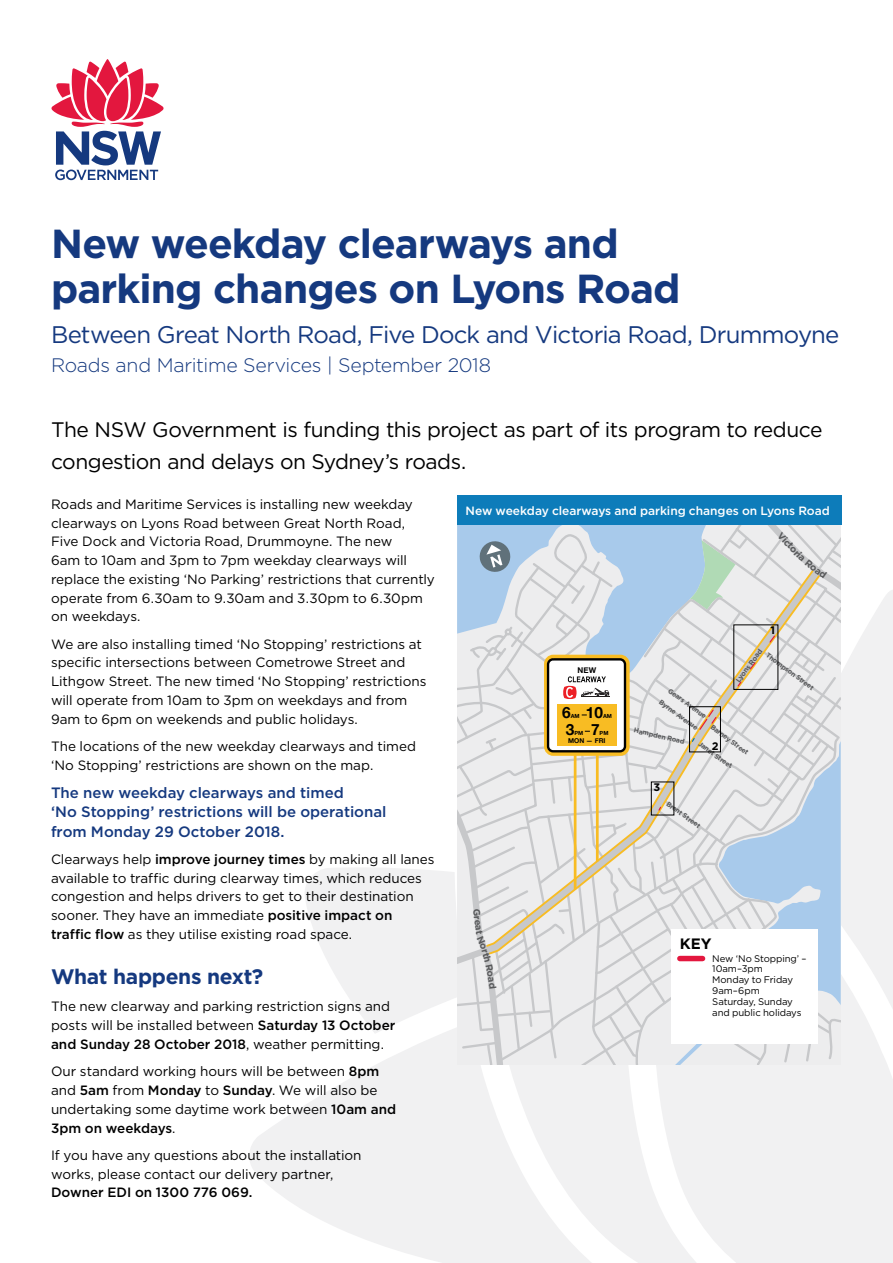
<style>
.page{position:relative;width:893px;height:1263px;background:#fff}
.page>*{position:absolute;margin:0;border:0;box-sizing:border-box;transform-origin:0 0}
.t1{font:700 40.5px/45px "Gotham";letter-spacing:-.02em;color:#15397f}
.t2{font:24px "Gotham";letter-spacing:-.03em;color:#15397f}
._02_Intro{font:21px/31.5px "Gotham";letter-spacing:-.025em;color:#000}
._01_H2{font:700 21px "Gotham";letter-spacing:-.015em;color:#15397f}
.t3{font:300 19.5px "Gotham";letter-spacing:-.01em;color:#15397f}
.t4{font:700 15.45px "Helvetica Neue";color:#000}
._01_H3{font:500 15px/19.5px "Gotham";color:#15397f}
.t5{font:700 15px "Gotham";color:#000}
._02_Body{font:13.5px/18.8px "Gotham";letter-spacing:-.005em;color:#000}
.t6{font:500 12px "Gotham";letter-spacing:-.005em;color:#fff}
.t7{font:700 10.95px "Gotham";color:#000}
.t8{font:9.6px/10.9px "Gotham";letter-spacing:-.01em;color:#000}
.t9{font:700 9.6px "Gotham";color:#58595b}
.t10{font:700 7.95px "Helvetica Neue";color:#000}
.t11{font:700 7.05px "Gotham";color:#58595b}
.t12{font:700 6.9px "Gotham";color:#58595b}
.t13{font:700 6.6px "Helvetica Neue";color:#000}
.t14{font:700 5.55px "Helvetica Neue";color:#000}
.s1{font-weight:500}
</style>
<div class="page">
<svg style="left:249px;top:590px;width:644px;height:673px;fill:#f1f1f2"></svg>
<div style="left:457px;top:495px;width:385px;height:30px;background:#0d7cba"></div>
<svg style="left:52px;top:59px;width:112px;height:121px"></svg>
<svg style="left:457px;top:525px;width:384px;height:540px;background:#dde0e1"></svg>
<h1 class="t1" style="left:51px;top:221px;width:631px">New weekday clearways and parking changes on Lyons Road</h1>
<h2 class="t2" style="left:51px;top:319px;width:790px">Between Great North Road, Five Dock and Victoria Road, Drummoyne</h2>
<h2 class="t3" style="left:51px;top:353px;width:442px">Roads and Maritime Services | September 2018</h2>
<p class="_02_Intro" style="left:51px;top:414px;width:773px">The NSW Government is funding this project as part of its program to reduce congestion and delays on Sydney’s roads.</p>
<p class="_02_Body" style="left:51px;top:494px;width:385px">Roads and Maritime Services is installing new weekday clearways on Lyons Road between Great North Road, Five Dock and Victoria Road, Drummoyne. The new<br>6am to 10am and 3pm to 7pm weekday clearways will replace the existing ‘No Parking’ restrictions that currently operate from 6.30am to 9.30am and 3.30pm to 6.30pm on weekdays.</p>
<p class="_02_Body" style="left:51px;top:634px;width:377px">We are also installing timed ‘No Stopping’ restrictions at specific intersections between Cometrowe Street and Lithgow Street. The new timed ‘No Stopping’ restrictions will operate from 10am to 3pm on weekdays and from 9am to 6pm on weekends and public holidays.</p>
<p class="_02_Body" style="left:51px;top:736px;width:366px">The locations of the new weekday clearways and timed ‘No Stopping’ restrictions are shown on the map.</p>
<h3 class="_01_H3" style="left:51px;top:782px;width:337px">The new weekday clearways and timed<br>‘No Stopping’ restrictions will be operational from Monday 29 October 2018.</h3>
<p class="_02_Body" style="left:51px;top:849px;width:385px">Clearways help <span class="s1">improve journey times</span> by making all lanes available to traffic during clearway times, which reduces congestion and helps drivers to get to their destination sooner. They have an immediate <span class="s1">positive impact on traffic flow</span> as they utilise existing road space.</p>
<h2 class="_01_H2" style="left:51px;top:963px;width:214px">What happens next?</h2>
<p class="_02_Body" style="left:51px;top:997px;width:346px">The new clearway and parking restriction signs and posts will be installed between <span class="s1">Saturday 13 October and Sunday 28 October 2018</span>, weather permitting.</p>
<p class="_02_Body" style="left:51px;top:1062px;width:347px">Our standard working hours will be between <span class="s1">8pm </span>and <span class="s1">5am</span> from <span class="s1">Monday</span> to <span class="s1">Sunday</span>. We will also be undertaking some daytime work between <span class="s1">10am and 3pm on weekdays</span>.</p>
<p class="_02_Body" style="left:51px;top:1145px;width:312px">If you have any questions about the installation works, please contact our delivery partner,<br><span class="s1">Downer EDI on 1300 776 069.</span></p>
<h2 class="t6" style="left:466px;top:503px;width:366px">New weekday clearways and parking changes on Lyons Road</h2>
<p class="t9" style="left:788px;top:534px;width:23px;rotate:47deg">ictor</p>
<p class="t7" style="left:770px;top:623px;width:6px">1</p>
<p class="t11" style="left:734px;top:679px;width:41px;rotate:-54deg">Lyons Road</p>
<p class="t12" style="left:769px;top:651px;width:59px;rotate:36deg">Thompson Street</p>
<p class="t10" style="left:577px;top:664px;width:20px">NEW</p>
<p class="t12" style="left:671px;top:686px;width:47px;rotate:36deg">Gears Avenue</p>
<p class="t12" style="left:669px;top:702px;width:39px;rotate:36deg">rne Avenue</p>
<p class="t12" style="left:640px;top:727px;width:48px;rotate:13deg">ampden Road</p>
<p class="t4" style="left:562px;top:701px;width:10px">6</p>
<p class="t14" style="left:571px;top:712px;width:10px">AM</p>
<p class="t4" style="left:586px;top:701px;width:19px">10</p>
<p class="t14" style="left:603px;top:712px;width:10px">AM</p>
<p class="t4" style="left:566px;top:717px;width:10px">3</p>
<p class="t14" style="left:574px;top:728px;width:10px">PM</p>
<p class="t4" style="left:591px;top:717px;width:10px">7</p>
<p class="t14" style="left:600px;top:728px;width:10px">PM</p>
<p class="t13" style="left:568px;top:735px;width:39px">MON — FRI</p>
<p class="t12" style="left:714px;top:722px;width:47px;rotate:37deg">Barney Street</p>
<p class="t12" style="left:702px;top:739px;width:35px;rotate:37deg">Janet Stre</p>
<p class="t7" style="left:712px;top:738px;width:8px">2</p>
<p class="t7" style="left:654px;top:780px;width:8px">3</p>
<p class="t12" style="left:670px;top:799px;width:42px;rotate:36deg">Brent Street</p>
<p class="t5" style="left:680px;top:934px;width:33px">KEY</p>
<p class="t8" style="left:712px;top:952px;width:96px">New ‘No Stopping’ –<br>10am–3pm<br>Monday to Friday<br>9am–6pm<br>Saturday, Sunday and public holidays</p>
</div>
